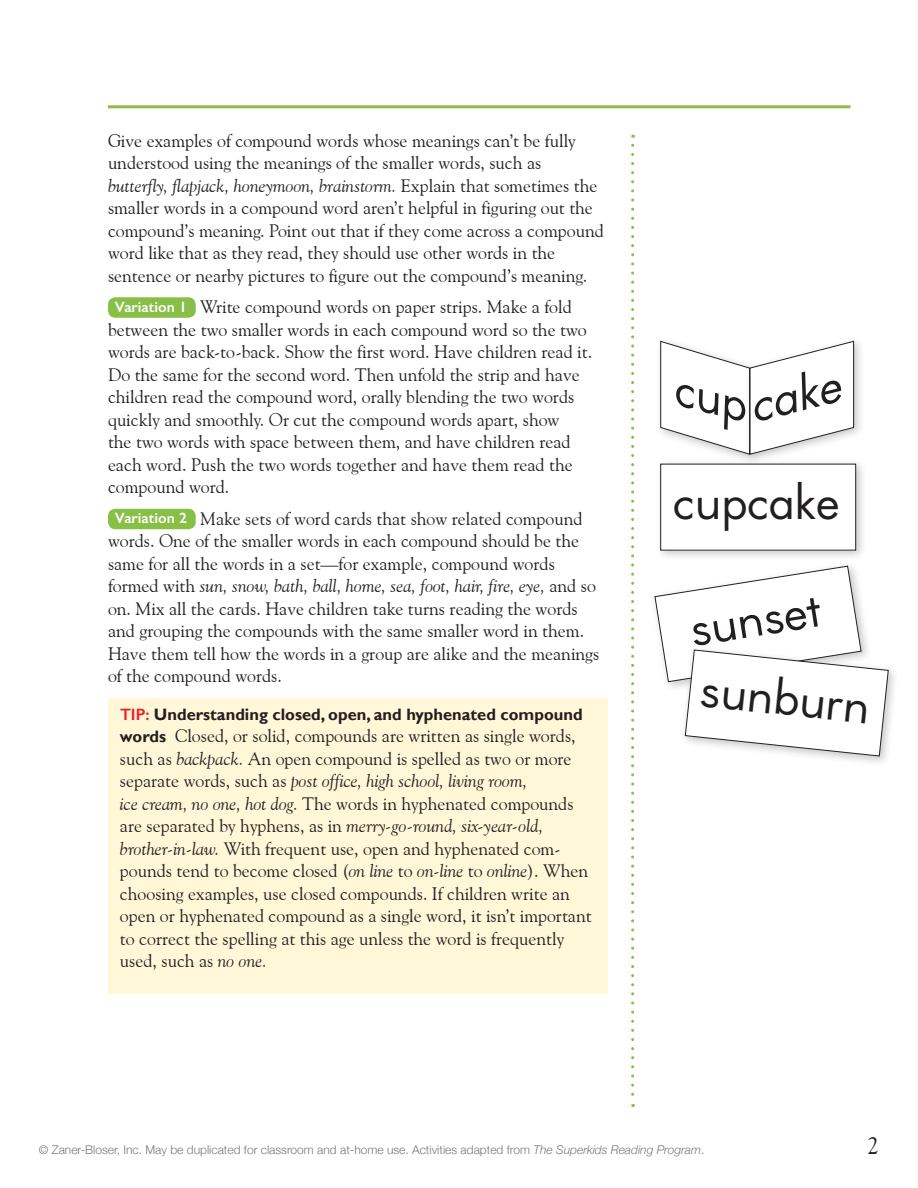
<style>
.page{position:relative;width:918px;height:1188px;background:#fff}
.page>*{position:absolute;margin:0;border:0;box-sizing:border-box;transform-origin:0 0}
.t1{font:45px "Futura Superkids";color:#231f20}
.t2{font:italic 45px "Futura Superkids";color:#231f20}
.t3{font:24px "Goudy Old Style BT";color:#231f20}
.t4{font:18px/22.5px "Goudy Old Style BT";color:#231f20}
.t5{font:700 16.5px "Gill Sans";color:#231f20}
.t6{font:300 12px "Helvetica Neue";color:#77787b}
.s1{font-style:italic}
.s2{font-family:"Gill Sans";font-weight:600;font-size:15px;color:#fff}
.s3{font-weight:600;color:#ed1d24}
.s4{font-family:"Gill Sans";font-weight:700;font-size:16.5px}
</style>
<div class="page">
<hr style="left:108px;top:105px;width:742px;height:3px;background:#88bf47">
<svg style="left:631px;top:145px;width:3px;height:962px"></svg>
<div style="left:108px;top:297px;width:88px;height:21px;background:#88bf47;border-radius:8px"></div>
<div style="left:108px;top:509px;width:88px;height:20px;background:#88bf47;border-radius:8px"></div>
<div style="left:108px;top:698px;width:500px;height:296px;background:#fff7d7"></div>
<div style="left:745px;top:337px;width:120px;height:128px;background:#231f20;opacity:.25"></div>
<div style="left:655px;top:458px;width:212px;height:104px;background:#231f20;opacity:.25"></div>
<div style="left:661px;top:464px;width:195px;height:86px;background:#fff"></div>
<div style="left:660px;top:464px;width:196px;height:87px;border:1px solid #231f20"></div>
<div style="left:650px;top:561px;width:222px;height:132px;background:#fff"></div>
<div style="left:680px;top:645px;width:219px;height:122px;background:#231f20;opacity:.25"></div>
<svg style="left:654px;top:565px;width:235px;height:192px"></svg>
<svg style="left:660px;top:340px;width:195px;height:115px"></svg>
<p class="t4" style="left:108px;top:129px;width:497px">Give examples of compound words whose meanings can’t be fully understood using the meanings of the smaller words, such as <span class="s1">butterfly, flapjack, honeymoon, brainstorm.</span> Explain that sometimes the smaller words in a compound word aren’t helpful in figuring out the compound’s meaning. Point out that if they come across a compound word like that as they read, they should use other words in the sentence or nearby pictures to figure out the compound’s meaning.</p>
<p class="t4" style="left:108px;top:295px;width:486px;text-indent:7px"><span class="s2">Variation 1</span> Write compound words on paper strips. Make a fold between the two smaller words in each compound word so the two words are back-to-back. Show the first word. Have children read it.<br>Do the same for the second word. Then unfold the strip and have children read the compound word, orally blending the two words quickly and smoothly. Or cut the compound words apart, show<br>the two words with space between them, and have children read each word. Push the two words together and have them read the compound word.</p>
<p class="t4" style="left:108px;top:507px;width:493px;text-indent:7px"><span class="s2">Variation 2</span> Make sets of word cards that show related compound words. One of the smaller words in each compound should be the same for all the words in a set—for example, compound words formed with <span class="s1">sun, snow, bath, ball, home, sea, foot, hair, fire, eye,</span> and so on. Mix all the cards. Have children take turns reading the words and grouping the compounds with the same smaller word in them.<br>Have them tell how the words in a group are alike and the meanings of the compound words.</p>
<p class="t5" style="left:120px;top:704px;width:464px"><span class="s3">TIP:</span> Understanding closed, open, and hyphenated compound</p>
<p class="t4" style="left:120px;top:724px;width:473px"><span class="s4">words</span> Closed, or solid, compounds are written as single words, such as <span class="s1">backpack.</span> An open compound is spelled as two or more separate words, such as <span class="s1">post office, high school, living room,<br>ice cream, no one, hot dog.</span> The words in hyphenated compounds are separated by hyphens, as in <span class="s1">merry-go-round, six-year-old, brother-in-law.</span> With frequent use, open and hyphenated com&shy;pounds tend to become closed (<span class="s1">on line</span> to <span class="s1">on-line</span> to <span class="s1">online</span>). When choosing examples, use closed compounds. If children write an open or hyphenated compound as a single word, it isn’t important to correct the spelling at this age unless the word is frequently used, such as <span class="s1">no one.</span></p>
<h1 class="t2" style="left:743px;top:379px;width:93px;rotate:-14deg">cake</h1>
<h1 class="t1" style="left:673px;top:474px;width:168px">cupcake</h1>
<h1 class="t1" style="left:686px;top:601px;width:133px;rotate:-9deg">sunset</h1>
<h1 class="t1" style="left:704px;top:661px;width:172px;rotate:6deg">sunburn</h1>
<p class="t6" style="left:39px;top:1140px;width:667px">© Zaner-Bloser, Inc. May be duplicated for classroom and at-home use. Activities adapted from <span class="s1">The Superkids Reading Program</span>.</p>
<h2 class="t3" style="left:867px;top:1131px;width:13px">2</h2>
</div>
